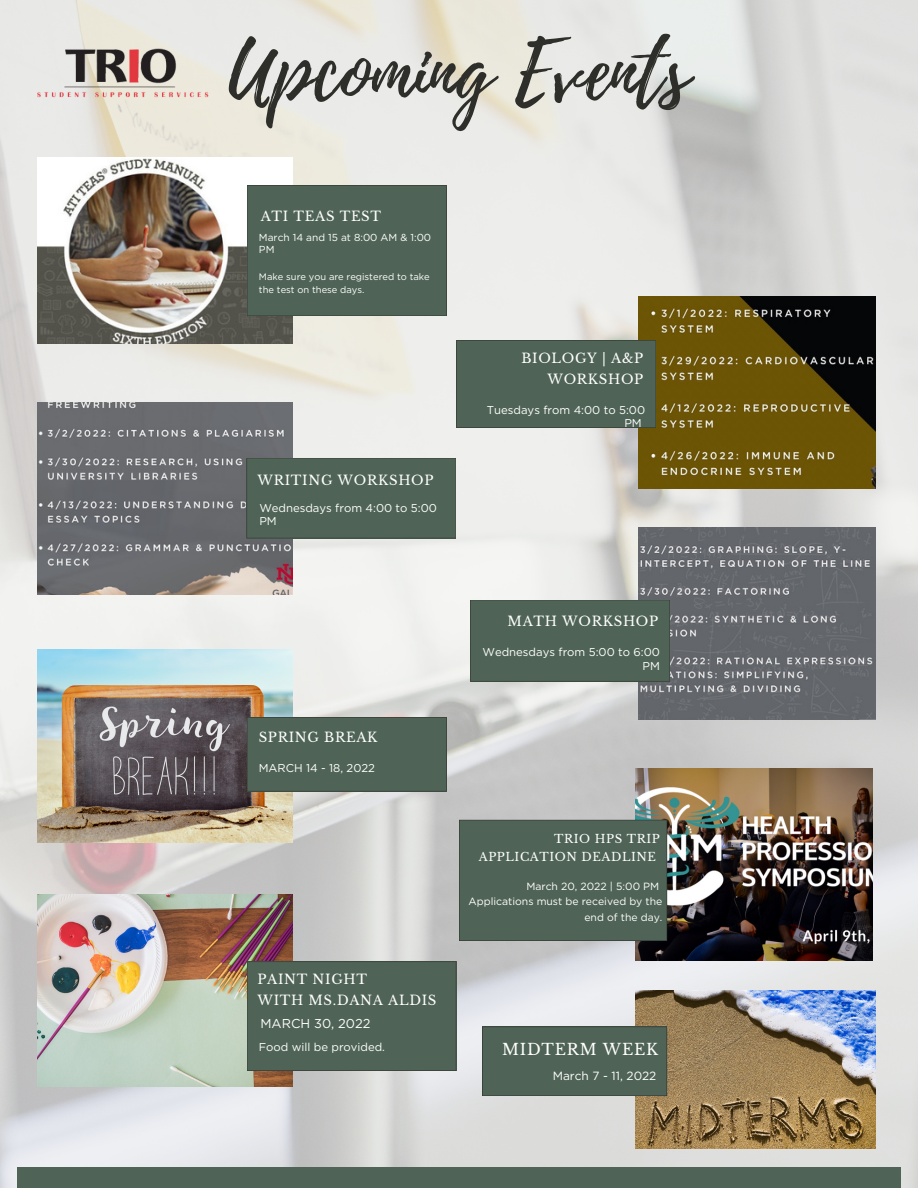
<style>
.page{position:relative;width:918px;height:1188px;background:#fff}
.page>*{position:absolute;margin:0;border:0;box-sizing:border-box;transform-origin:0 0}
.t1{font:80.4px "Playlist Script";color:#2e2e2a}
.t2{font:15.6px "Libre Baskerville";letter-spacing:.05em;color:#fff}
.t3{font:13.2px/21px "Libre Baskerville";letter-spacing:.05em;color:#fff;text-align:right}
.t4{font:12.9px "Gotham";color:#fff}
.t5{font:11.85px "Gotham";color:#fff}
.t6{font:11.7px/18.5px "Libre Baskerville";letter-spacing:.05em;color:#fff}
.t7{font:11.4px/13.2px "Gotham";color:#fff;text-align:right}
.t8{font:10.5px/15.5px "Gotham";color:#fff;text-align:right}
.t9{font:10.2px/11.9px "Gotham";color:#fff}
.t10{font:9.3px/12.5px "Gotham";color:#fff}
</style>
<div class="page">
<img style="left:0;top:0;width:918px;height:1188px">
<img style="left:38px;top:158px;width:255px;height:185px">
<img style="left:638px;top:296px;width:238px;height:193px">
<div style="left:247px;top:185px;width:200px;height:131px;background:#4f6456"></div>
<div style="left:456px;top:340px;width:200px;height:88px;background:#4f6456"></div>
<div style="left:17px;top:1168px;width:883px;height:20px;background:#4f6456"></div>
<img style="left:37px;top:402px;width:256px;height:192px">
<div style="left:247px;top:458px;width:209px;height:80px;background:#4f6456"></div>
<img style="left:638px;top:527px;width:238px;height:193px">
<div style="left:470px;top:600px;width:200px;height:81px;background:#4f6456"></div>
<img style="left:38px;top:44px;width:171px;height:59px">
<img style="left:38px;top:650px;width:255px;height:192px">
<div style="left:247px;top:717px;width:200px;height:74px;background:#4f6456"></div>
<img style="left:636px;top:768px;width:237px;height:193px">
<div style="left:459px;top:820px;width:208px;height:121px;background:#4f6456"></div>
<img style="left:38px;top:894px;width:255px;height:192px">
<div style="left:247px;top:962px;width:209px;height:109px;background:#4f6456"></div>
<img style="left:635px;top:990px;width:241px;height:159px">
<div style="left:482px;top:1027px;width:185px;height:69px;background:#4f6456"></div>
<h1 class="t1" style="left:229px;top:14px;width:462px">Upcoming Events</h1>
<p class="t3" style="left:261px;top:206px;width:122px">ATI TEAS TEST</p>
<p class="t9" style="left:259px;top:232px;width:174px">March 14 and 15 at 8:00 AM &amp; 1:00<br>PM</p>
<p class="t10" style="left:259px;top:271px;width:172px">Make sure you are registered to take the test on these days.</p>
<p class="t3" style="left:257px;top:470px;width:178px">WRITING WORKSHOP</p>
<p class="t7" style="left:259px;top:501px;width:179px;line-height:12.8px;text-align:left">Wednesdays from 4:00 to 5:00<br>PM</p>
<p class="t3" style="left:521px;top:348px;width:123px">BIOLOGY | A&amp;P<br>WORKSHOP</p>
<p class="t7" style="left:487px;top:403px;width:160px">Tuesdays from 4:00 to 5:00<br>PM</p>
<p class="t3" style="left:259px;top:727px;width:120px">SPRING BREAK</p>
<p class="t7" style="left:259px;top:761px;width:118px">MARCH 14 - 18, 2022</p>
<p class="t3" style="left:257px;top:969px;width:180px;text-align:left">PAINT NIGHT<br>WITH MS.DANA ALDIS</p>
<p class="t4" style="left:260px;top:1016px;width:112px">MARCH 30, 2022</p>
<p class="t7" style="left:259px;top:1040px;width:128px">Food will be provided.</p>
<p class="t3" style="left:508px;top:611px;width:152px">MATH WORKSHOP</p>
<p class="t7" style="left:482px;top:646px;width:179px">Wednesdays from 5:00 to 6:00<br>PM</p>
<p class="t6" style="left:479px;top:829px;width:183px;text-indent:75px">TRIO HPS TRIP<br>APPLICATION DEADLINE</p>
<p class="t8" style="left:469px;top:878px;width:195px">March 20, 2022 | 5:00 PM<br>Applications must be received by the end of the day.</p>
<h2 class="t2" style="left:502px;top:1040px;width:158px">MIDTERM WEEK</h2>
<p class="t5" style="left:553px;top:1068px;width:105px">March 7 - 11, 2022</p>
</div>
